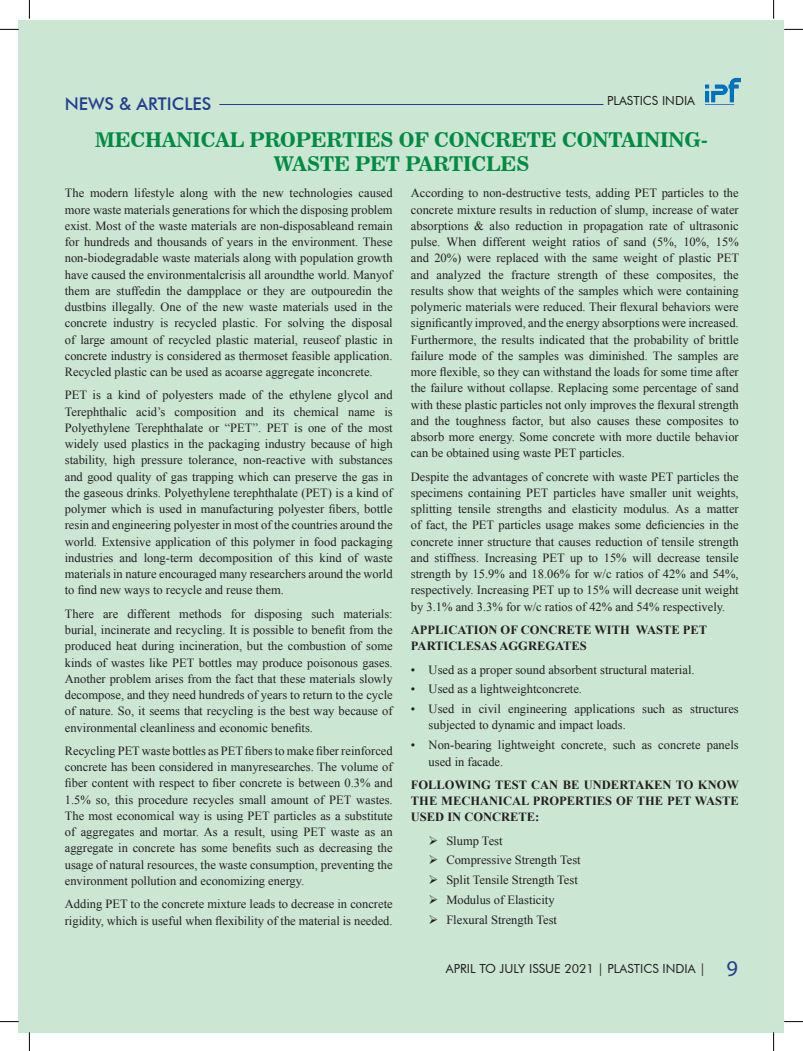
<style>
.page{position:relative;width:803px;height:1051px;background:#fff}
.page>*{position:absolute;margin:0;border:0;box-sizing:border-box;transform-origin:0 0}
.t1{font:22.5px "Myriad Pro";color:#253f8e}
.t2{font:20px/24px "News 706 BT Bold C";color:#008b43;text-align:center}
.t3{font:500 17.5px "Futura BT";color:#253f8e}
.t4{font:12.5px/16.2px "Times New Roman";color:#231f20;text-align:justify}
.t5{font:700 12.5px/16.2px "Times New Roman";color:#231f20}
.t6{font:12.5px "Futura BT";color:#231f20}
</style>
<div class="page">
<div style="left:29px;top:20px;width:755px;height:1012px;background:#cbe6d3"></div>
<hr style="left:219px;top:104px;width:384px;height:1px;background:#253f8e">
<img style="left:705px;top:77px;width:35px;height:28px">
<div style="left:19px;top:20px;width:10px;height:1012px;background:#cbe6d3"></div>
<svg style="left:0;top:29px;width:19px;height:1px"></svg>
<svg style="left:784px;top:29px;width:19px;height:1px"></svg>
<svg style="left:0;top:1021px;width:19px;height:1px"></svg>
<svg style="left:784px;top:1021px;width:19px;height:1px"></svg>
<svg style="left:29px;top:0;width:1px;height:19px"></svg>
<svg style="left:29px;top:1032px;width:1px;height:19px"></svg>
<svg style="left:773px;top:0;width:1px;height:19px"></svg>
<svg style="left:773px;top:1032px;width:1px;height:19px"></svg>
<h3 class="t3" style="left:65px;top:94px;width:148px">NEWS &amp; ARTICLES</h3>
<p class="t6" style="left:607px;top:93px;width:90px">PLASTICS I NDIA</p>
<p class="t2" style="left:95px;top:128px;width:614px">MECHANICAL PROPERTIES OF CONCRETE CONTAINING-<br>WASTE PET PARTICLES</p>
<p class="t4" style="left:65px;top:185px;width:329px">The modern lifestyle along with the new technologies caused more waste materials generations for which the disposing problem exist. Most of the waste materials are non-disposableand remain for hundreds and thousands of years in the environment. These non-biodegradable waste materials along with population growth have caused the environmentalcrisis all aroundthe world. Manyof them are stuffedin the dampplace or they are outpouredin the dustbins illegally. One of the new waste materials used in the concrete industry is recycled plastic. For solving the disposal of large amount of recycled plastic material, reuseof plastic in concrete industry is considered as thermoset feasible application.<br>Recycled plastic can be used as acoarse aggregate inconcrete.</p>
<p class="t4" style="left:65px;top:387px;width:329px">PET is a kind of polyesters made of the ethylene glycol and Terephthalic acid’s composition and its chemical name is Polyethylene Terephthalate or “PET”. PET is one of the most widely used plastics in the packaging industry because of high stability, high pressure tolerance, non-reactive with substances and good quality of gas trapping which can preserve the gas in the gaseous drinks. Polyethylene terephthalate (PET) is a kind of polymer which is used in manufacturing polyester fibers, bottle resin and engineering polyester in most of the countries around the world. Extensive application of this polymer in food packaging industries and long-term decomposition of this kind of waste materials in nature encouraged many researchers around the world to find new ways to recycle and reuse them.</p>
<p class="t4" style="left:65px;top:605px;width:329px">There are different methods for disposing such materials: burial, incinerate and recycling. It is possible to benefit from the produced heat during incineration, but the combustion of some kinds of wastes like PET bottles may produce poisonous gases.<br>Another problem arises from the fact that these materials slowly decompose, and they need hundreds of years to return to the cycle of nature. So, it seems that recycling is the best way because of environmental cleanliness and economic benefits.</p>
<p class="t4" style="left:65px;top:742px;width:329px">Recycling PET waste bottles as PET fibers to make fiber reinforced concrete has been considered in manyresearches. The volume of fiber content with respect to fiber concrete is between 0.3% and 1.5% so, this procedure recycles small amount of PET wastes.<br>The most economical way is using PET particles as a substitute of aggregates and mortar. As a result, using PET waste as an aggregate in concrete has some benefits such as decreasing the usage of natural resources, the waste consumption, preventing the environment pollution and economizing energy.</p>
<p class="t4" style="left:65px;top:896px;width:329px">Adding PET to the concrete mixture leads to decrease in concrete rigidity, which is useful when flexibility of the material is needed.</p>
<p class="t4" style="left:411px;top:185px;width:329px">According to non-destructive tests, adding PET particles to the concrete mixture results in reduction of slump, increase of water absorptions &amp; also reduction in propagation rate of ultrasonic pulse. When different weight ratios of sand (5%, 10%, 15% and 20%) were replaced with the same weight of plastic PET and analyzed the fracture strength of these composites, the results show that weights of the samples which were containing polymeric materials were reduced. Their flexural behaviors were significantly improved, and the energy absorptions were increased.<br>Furthermore, the results indicated that the probability of brittle failure mode of the samples was diminished. The samples are more flexible, so they can withstand the loads for some time after the failure without collapse. Replacing some percentage of sand with these plastic particles not only improves the flexural strength and the toughness factor, but also causes these composites to absorb more energy. Some concrete with more ductile behavior can be obtained using waste PET particles.</p>
<p class="t4" style="left:411px;top:468px;width:329px">Despite the advantages of concrete with waste PET particles the specimens containing PET particles have smaller unit weights, splitting tensile strengths and elasticity modulus. As a matter of fact, the PET particles usage makes some deficiencies in the concrete inner structure that causes reduction of tensile strength and stiffness. Increasing PET up to 15% will decrease tensile strength by 15.9% and 18.06% for w/c ratios of 42% and 54%, respectively. Increasing PET up to 15% will decrease unit weight by 3.1% and 3.3% for w/c ratios of 42% and 54% respectively.</p>
<p class="t5" style="left:411px;top:621px;width:298px">APPLICATION OF CONCRETE WITH WASTE PET<br>PARTICLESAS AGGREGATES</p>
<p class="t4" style="left:411px;top:661px;width:285px">• Used as a proper sound absorbent structural material.</p>
<p class="t4" style="left:411px;top:681px;width:173px">• Used as a lightweightconcrete.</p>
<p class="t4" style="left:429px;top:701px;width:312px;text-indent:-18px">• Used in civil engineering applications such as structures subjected to dynamic and impact loads.</p>
<p class="t4" style="left:429px;top:737px;width:312px;text-indent:-18px">• Non-bearing lightweight concrete, such as concrete panels used in facade.</p>
<p class="t5" style="left:411px;top:776px;width:329px;text-align:justify">FOLLOWING TEST CAN BE UNDERTAKEN TO KNOW THE MECHANICAL PROPERTIES OF THE PET WASTE USED IN CONCRETE:</p>
<p class="t4" style="left:429px;top:832px;width:75px">➢ Slump Test</p>
<p class="t4" style="left:429px;top:852px;width:154px">➢ Compressive Strength Test</p>
<p class="t4" style="left:429px;top:872px;width:151px">➢ Split Tensile Strength Test</p>
<p class="t4" style="left:429px;top:891px;width:128px">➢ Modulus of Elasticity</p>
<p class="t4" style="left:429px;top:911px;width:130px">➢ Flexural Strength Test</p>
<p class="t6" style="left:446px;top:960px;width:261px">APRIL TO JULY ISSUE 2021 | PLASTICS I NDIA |</p>
<p class="t1" style="left:726px;top:955px;width:13px">9</p>
</div>
